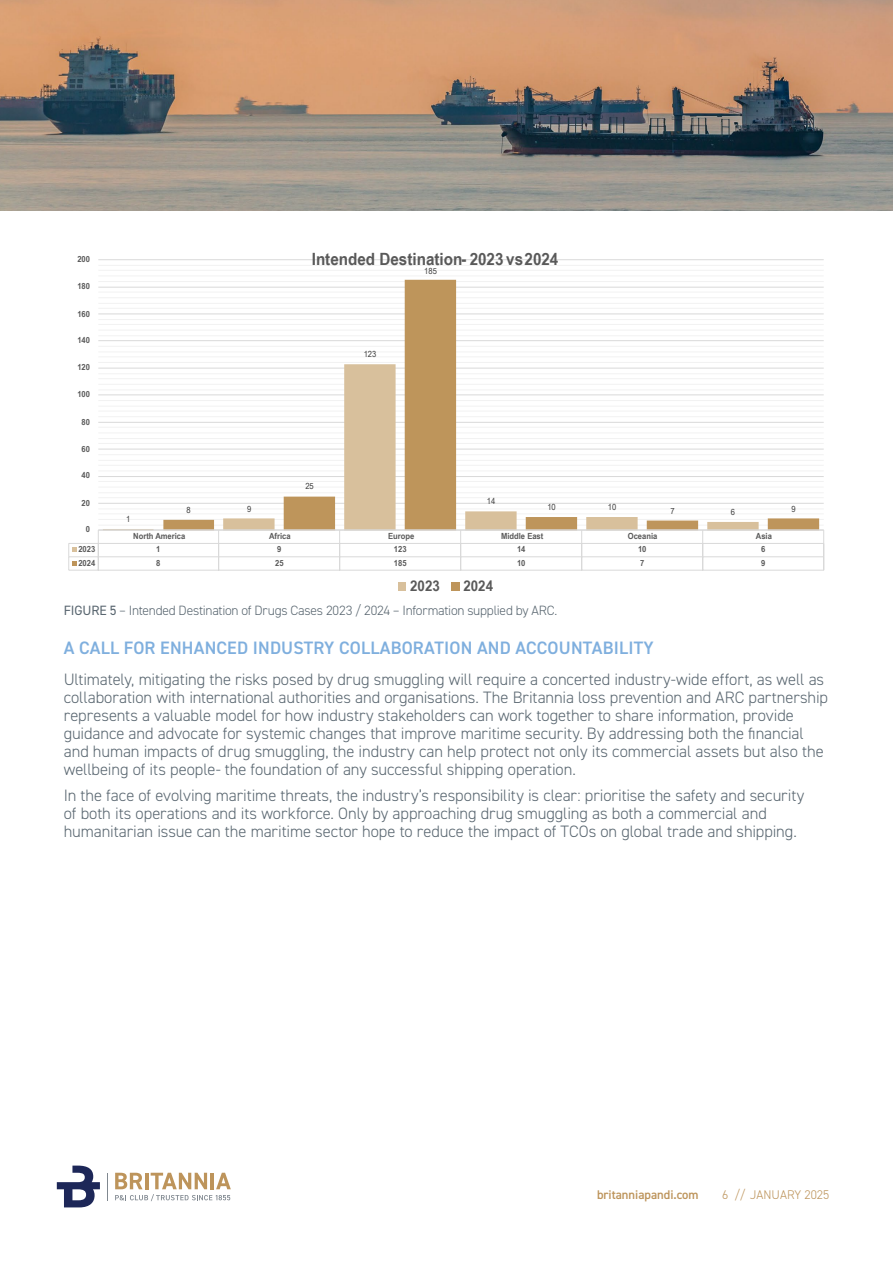
<style>
.page{position:relative;width:893px;height:1263px;background:#fff}
.page>*{position:absolute;margin:0;border:0;box-sizing:border-box;transform-origin:0 0}
.t1{font:600 18px "DIN2014";letter-spacing:.01em;color:#7fafde}
.t2{font:700 16.95px "Arial Narrow";color:#595959;scale:1.1 1}
.t3{font:300 16.5px/18px "DIN2014";letter-spacing:-.005em;color:#596670}
.t4{font:700 14.85px "Arial Narrow";color:#595959;scale:1.1 1}
.t5{font:300 13.5px "DIN2014";letter-spacing:-.015em;color:#596670}
.t6{font:600 12.6px "DIN2014";color:#bd945b}
.t7{font:300 12.6px "DIN2014";color:#bd945b}
.t8{font:700 8.4px "Arial Narrow";color:#595959;scale:1.1 1}
.t9{font:8.4px "Arial Narrow";color:#404040;scale:1.1 1}
.s1{font-weight:400}
</style>
<div class="page">
<svg style="left:57px;top:1165px;width:43px;height:42px"></svg>
<svg style="left:115px;top:1173px;width:116px;height:28px"></svg>
<svg style="left:107px;top:1173px;width:1px;height:27px"></svg>
<svg style="left:68px;top:259px;width:757px;height:332px"></svg>
<img style="left:0;top:0;width:893px;height:210px">
<p class="t8" style="left:77px;top:253px;width:13px">200</p>
<p class="t2" style="left:312px;top:246px;width:226px">Intended Destination - 2023 vs 2024</p>
<p class="t8" style="left:77px;top:280px;width:13px">180</p>
<p class="t8" style="left:77px;top:307px;width:13px">160</p>
<p class="t8" style="left:77px;top:333px;width:13px">140</p>
<p class="t8" style="left:77px;top:361px;width:13px">120</p>
<p class="t8" style="left:77px;top:388px;width:13px">100</p>
<p class="t8" style="left:82px;top:415px;width:9px">80</p>
<p class="t8" style="left:82px;top:442px;width:9px">60</p>
<p class="t8" style="left:82px;top:468px;width:9px">40</p>
<p class="t8" style="left:82px;top:497px;width:9px">20</p>
<p class="t8" style="left:86px;top:523px;width:5px">0</p>
<p class="t9" style="left:126px;top:513px;width:5px">1</p>
<p class="t9" style="left:187px;top:504px;width:5px">8</p>
<p class="t9" style="left:247px;top:502px;width:5px">9</p>
<p class="t9" style="left:305px;top:480px;width:9px">25</p>
<p class="t9" style="left:364px;top:348px;width:13px">123</p>
<p class="t9" style="left:424px;top:265px;width:13px">185</p>
<p class="t9" style="left:487px;top:495px;width:9px">14</p>
<p class="t9" style="left:547px;top:501px;width:9px">10</p>
<p class="t9" style="left:608px;top:501px;width:9px">10</p>
<p class="t9" style="left:670px;top:505px;width:5px">7</p>
<p class="t9" style="left:791px;top:502px;width:5px">9</p>
<p class="t9" style="left:731px;top:506px;width:5px">6</p>
<p class="t8" style="left:133px;top:529px;width:49px">North America</p>
<p class="t8" style="left:269px;top:529px;width:21px">Africa</p>
<p class="t8" style="left:388px;top:529px;width:25px">Europe</p>
<p class="t8" style="left:501px;top:529px;width:40px">Middle East</p>
<p class="t8" style="left:628px;top:529px;width:28px">Oceania</p>
<p class="t8" style="left:756px;top:529px;width:16px">Asia</p>
<p class="t8" style="left:78px;top:542px;width:17px">2023</p>
<p class="t8" style="left:156px;top:542px;width:5px">1</p>
<p class="t8" style="left:277px;top:542px;width:5px">9</p>
<p class="t8" style="left:394px;top:542px;width:13px">123</p>
<p class="t8" style="left:517px;top:542px;width:9px">14</p>
<p class="t8" style="left:638px;top:542px;width:9px">10</p>
<p class="t8" style="left:761px;top:542px;width:5px">6</p>
<p class="t8" style="left:78px;top:557px;width:17px">2024</p>
<p class="t8" style="left:156px;top:557px;width:5px">8</p>
<p class="t8" style="left:275px;top:557px;width:9px">25</p>
<p class="t8" style="left:394px;top:557px;width:13px">185</p>
<p class="t8" style="left:517px;top:557px;width:9px">10</p>
<p class="t8" style="left:640px;top:557px;width:5px">7</p>
<p class="t8" style="left:761px;top:557px;width:5px">9</p>
<p class="t4" style="left:410px;top:574px;width:28px">2023</p>
<p class="t4" style="left:463px;top:574px;width:28px">2024</p>
<p class="t5" style="left:64px;top:602px;width:495px"><span class="s1">FIGURE 5</span> – Intended Destination of Drugs Cases 2023 / 2024 – Information supplied by ARC.</p>
<p class="t1" style="left:64px;top:636px;width:591px">A CALL FOR ENHANCED INDUSTRY COLLABORATION AND ACCOUNTABILITY</p>
<p class="t3" style="left:64px;top:670px;width:766px">Ultimately, mitigating the risks posed by drug smuggling will require a concerted industry-wide effort, as well as collaboration with international authorities and organisations. The Britannia loss prevention and ARC partnership represents a valuable model for how industry stakeholders can work together to share information, provide guidance and advocate for systemic changes that improve maritime security. By addressing both the financial and human impacts of drug smuggling, the industry can help protect not only its commercial assets but also the wellbeing of its people- the foundation of any successful shipping operation.</p>
<p class="t3" style="left:64px;top:787px;width:742px">In the face of evolving maritime threats, the industry’s responsibility is clear: prioritise the safety and security of both its operations and its workforce. Only by approaching drug smuggling as both a commercial and humanitarian issue can the maritime sector hope to reduce the impact of TCOs on global trade and shipping.</p>
<p class="t6" style="left:597px;top:1186px;width:103px">britanniapandi.com</p>
<p class="t7" style="left:722px;top:1187px;width:109px">6 // JANUARY 2025</p>
</div>
